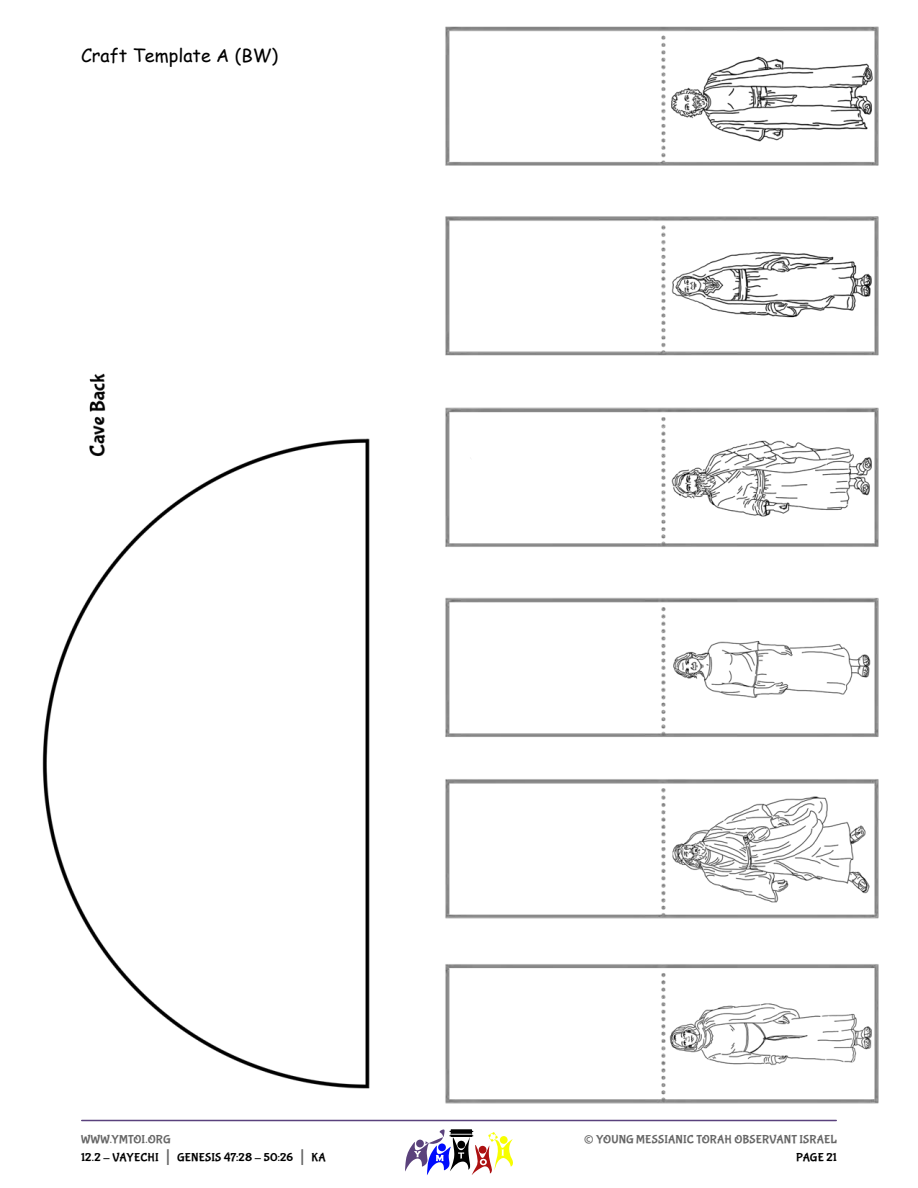
<style>
.page{position:relative;width:918px;height:1188px;background:#fff}
.page>*{position:absolute;margin:0;border:0;box-sizing:border-box;transform-origin:0 0}
.t1{font:27px "Bubblegum Sans";color:#666}
.t2{font:18px "Comic Sans MS";color:#000}
.t3{font:12px/18px "Bubblegum Sans";letter-spacing:.01em;color:#000}
.t4{font:12px "Bubblegum Sans";letter-spacing:.01em;color:#666}
.s1{color:#666}
.s2{font-size:21px;color:#666}
</style>
<div class="page">
<svg style="left:405px;top:1161px;width:108px;height:14px"></svg>
<img style="left:42px;top:26px;width:837px;height:1135px">
<h2 class="t2" style="left:81px;top:42px;width:199px">Craft Template A (BW)</h2>
<p class="t3" style="left:81px;top:1130px;width:246px"><span class="s1">WWW.YMTOI.ORG<br></span>12.2 - VAYECHI <span class="s2">|</span> GENESIS 47:28 - 50:26 <span class="s2">|</span> KA</p>
<h1 class="t1" style="left:584px;top:1122px;width:12px">©</h1>
<p class="t4" style="left:596px;top:1132px;width:242px">YOUNG MESSIANIC TORAH OBSERVANT ISRAEL</p>
<p class="t3" style="left:796px;top:1148px;width:42px">PAGE 21</p>
</div>
